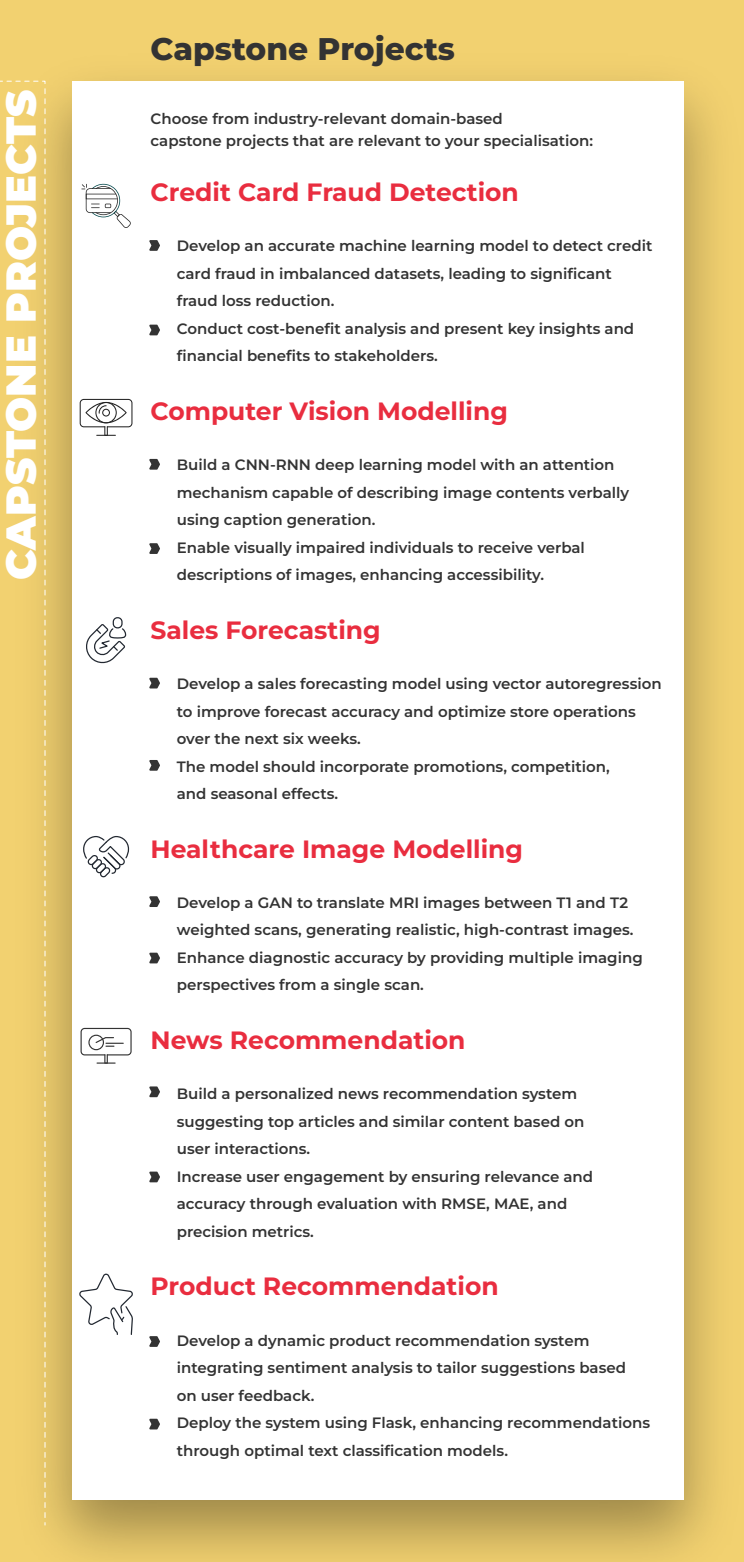
<style>
.page{position:relative;width:744px;height:1562px;background:#fff}
.page>*{position:absolute;margin:0;border:0;box-sizing:border-box;transform-origin:0 0}
.t1{font:900 41.88px "Montserrat";letter-spacing:-.005em;color:#fff}
.t2{font:800 31.25px "Montserrat";color:#333}
.t3{font:700 25px "Montserrat";color:#e92d3f}
.t4{font:600 15px/27.5px "Montserrat";color:#333}
</style>
<div class="page">
<div style="left:0;top:0;width:744px;height:1561px;background:#f2d170"></div>
<img style="left:0;top:80px;width:714px;height:1478px">
<div style="left:72px;top:81px;width:612px;height:1418px;background:#fff"></div>
<svg style="left:149px;top:240px;width:11px;height:11px"></svg>
<svg style="left:149px;top:324px;width:11px;height:11px"></svg>
<svg style="left:81px;top:184px;width:50px;height:44px"></svg>
<svg style="left:149px;top:459px;width:11px;height:10px"></svg>
<svg style="left:149px;top:543px;width:11px;height:11px"></svg>
<svg style="left:80px;top:399px;width:52px;height:37px"></svg>
<svg style="left:149px;top:896px;width:11px;height:11px"></svg>
<svg style="left:149px;top:952px;width:11px;height:11px"></svg>
<svg style="left:83px;top:836px;width:47px;height:42px"></svg>
<svg style="left:149px;top:1086px;width:11px;height:11px"></svg>
<svg style="left:149px;top:1171px;width:11px;height:11px"></svg>
<svg style="left:81px;top:1027px;width:51px;height:36px"></svg>
<svg style="left:149px;top:1336px;width:11px;height:10px"></svg>
<svg style="left:149px;top:1418px;width:11px;height:11px"></svg>
<svg style="left:79px;top:1273px;width:54px;height:62px"></svg>
<svg style="left:149px;top:677px;width:11px;height:11px"></svg>
<svg style="left:149px;top:760px;width:11px;height:10px"></svg>
<div style="left:113px;top:617px;width:10px;height:11px;border:1px solid #222831;border-radius:4px"></div>
<svg style="left:86px;top:622px;width:41px;height:42px"></svg>
<svg style="left:0;top:81px;width:46px;height:1443px"></svg>
<h1 class="t1" style="left:-10px;top:580px;width:491px;rotate:-90deg">CAPSTONE PROJECTS</h1>
<h2 class="t2" style="left:151px;top:26px;width:306px">Capstone Projects</h2>
<p class="t4" style="left:151px;top:106px;width:444px;line-height:22.5px">Choose from industry-relevant domain-based<br>capstone projects that are relevant to your specialisation:</p>
<h3 class="t3" style="left:151px;top:174px;width:370px">Credit Card Fraud Detection</h3>
<p class="t4" style="left:177px;top:232px;width:477px">Develop an accurate machine learning model to detect credit card fraud in imbalanced datasets, leading to significant fraud loss reduction.<br>Conduct cost-benefit analysis and present key insights and financial benefits to stakeholders.</p>
<h3 class="t3" style="left:151px;top:393px;width:359px">Computer Vision Modelling</h3>
<p class="t4" style="left:177px;top:450px;width:454px">Build a CNN-RNN deep learning model with an attention mechanism capable of describing image contents verbally using caption generation.<br>Enable visually impaired individuals to receive verbal descriptions of images, enhancing accessibility.</p>
<h3 class="t3" style="left:151px;top:612px;width:232px">Sales Forecasting</h3>
<p class="t4" style="left:177px;top:669px;width:486px">Develop a sales forecasting model using vector autoregression to improve forecast accuracy and optimize store operations over the next six weeks.<br>The model should incorporate promotions, competition,<br>and seasonal effects.</p>
<h3 class="t3" style="left:151px;top:831px;width:374px">Healthcare Image Modelling</h3>
<p class="t4" style="left:177px;top:888px;width:467px">Develop a GAN to translate MRI images between T1 and T2 weighted scans, generating realistic, high-contrast images.<br>Enhance diagnostic accuracy by providing multiple imaging perspectives from a single scan.</p>
<h3 class="t3" style="left:151px;top:1022px;width:316px">News Recommendation</h3>
<p class="t4" style="left:177px;top:1079px;width:418px">Build a personalized news recommendation system suggesting top articles and similar content based on user interactions.<br>Increase user engagement by ensuring relevance and accuracy through evaluation with RMSE, MAE, and precision metrics.</p>
<h3 class="t3" style="left:151px;top:1268px;width:349px">Product Recommendation</h3>
<p class="t4" style="left:177px;top:1325px;width:475px">Develop a dynamic product recommendation system integrating sentiment analysis to tailor suggestions based<br>on user feedback.<br>Deploy the system using Flask, enhancing recommendations through optimal text classification models.</p>
</div>
